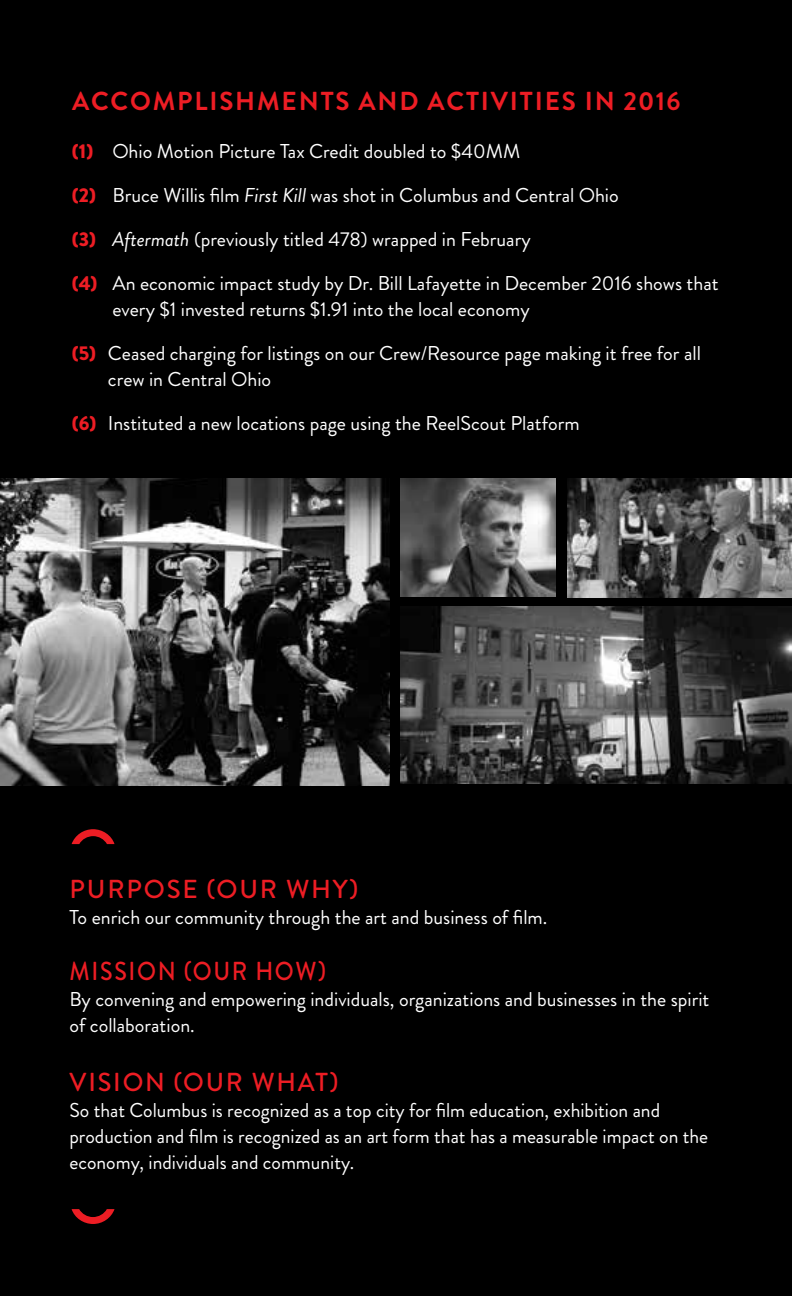
<style>
.page{position:relative;width:792px;height:1296px;background:#000}
.page>*{position:absolute;margin:0;border:0;box-sizing:border-box;transform-origin:0 0}
.t1{font:700 26px "Brandon Grotesque";letter-spacing:.07em;color:#ed1d24}
.t2{font:500 26px "Brandon Grotesque";letter-spacing:.07em;color:#ed1d24}
.t3{font:500 26px "Brandon Grotesque";letter-spacing:.07em;color:#ed1d24;scale:.9 1}
.t4{font:20px/26px "Brandon Grotesque";color:#fff}
.s1{font-weight:900;color:#ed1d24}
.s2{font-style:italic}
</style>
<div class="page">
<svg style="left:72px;top:829px;width:43px;height:15px"></svg>
<svg style="left:72px;top:1209px;width:43px;height:15px"></svg>
<img style="left:567px;top:478px;width:225px;height:120px">
<img style="left:0;top:478px;width:389px;height:307px">
<img style="left:400px;top:478px;width:156px;height:118px">
<img style="left:400px;top:606px;width:392px;height:178px">
<h1 class="t1" style="left:72px;top:83px;width:610px">ACCOMPLISHMENTS AND ACTIVITIES IN 2016</h1>
<p class="t4" style="left:72px;top:138px;width:450px"><span class="s1">(1)</span> Ohio Motion Picture Tax Credit doubled to $40MM</p>
<p class="t4" style="left:72px;top:182px;width:548px"><span class="s1">(2)</span> Bruce Willis film <span class="s2">First Kill</span> was shot in Columbus and Central Ohio</p>
<p class="t4" style="left:72px;top:226px;width:460px"><span class="s1">(3)</span> <span class="s2">Aftermath</span> (previously titled 478) wrapped in February</p>
<p class="t4" style="left:112px;top:270px;width:608px;text-indent:-40px"><span class="s1">(4)</span> An economic impact study by Dr. Bill Lafayette in December 2016 shows that every $1 invested returns $1.91 into the local economy</p>
<p class="t4" style="left:108px;top:340px;width:594px;text-indent:-36px"><span class="s1">(5)</span> Ceased charging for listings on our Crew/Resource page making it free for all crew in Central Ohio</p>
<p class="t4" style="left:72px;top:410px;width:509px"><span class="s1">(6)</span> Instituted a new locations page using the ReelScout Platform</p>
<h1 class="t2" style="left:70px;top:871px;width:290px">PURPOSE (OUR WHY)</h1>
<p class="t4" style="left:69px;top:904px;width:479px">To enrich our community through the art and business of film.</p>
<h1 class="t3" style="left:70px;top:953px;width:286px">MISSION (OUR HOW)</h1>
<p class="t4" style="left:69px;top:986px;width:642px">By convening and empowering individuals, organizations and businesses in the spirit of collaboration.</p>
<h1 class="t2" style="left:70px;top:1064px;width:270px">VISION (OUR WHAT)</h1>
<p class="t4" style="left:69px;top:1098px;width:640px">So that Columbus is recognized as a top city for film education, exhibition and production and film is recognized as an art form that has a measurable impact on the economy, individuals and community.</p>
</div>
